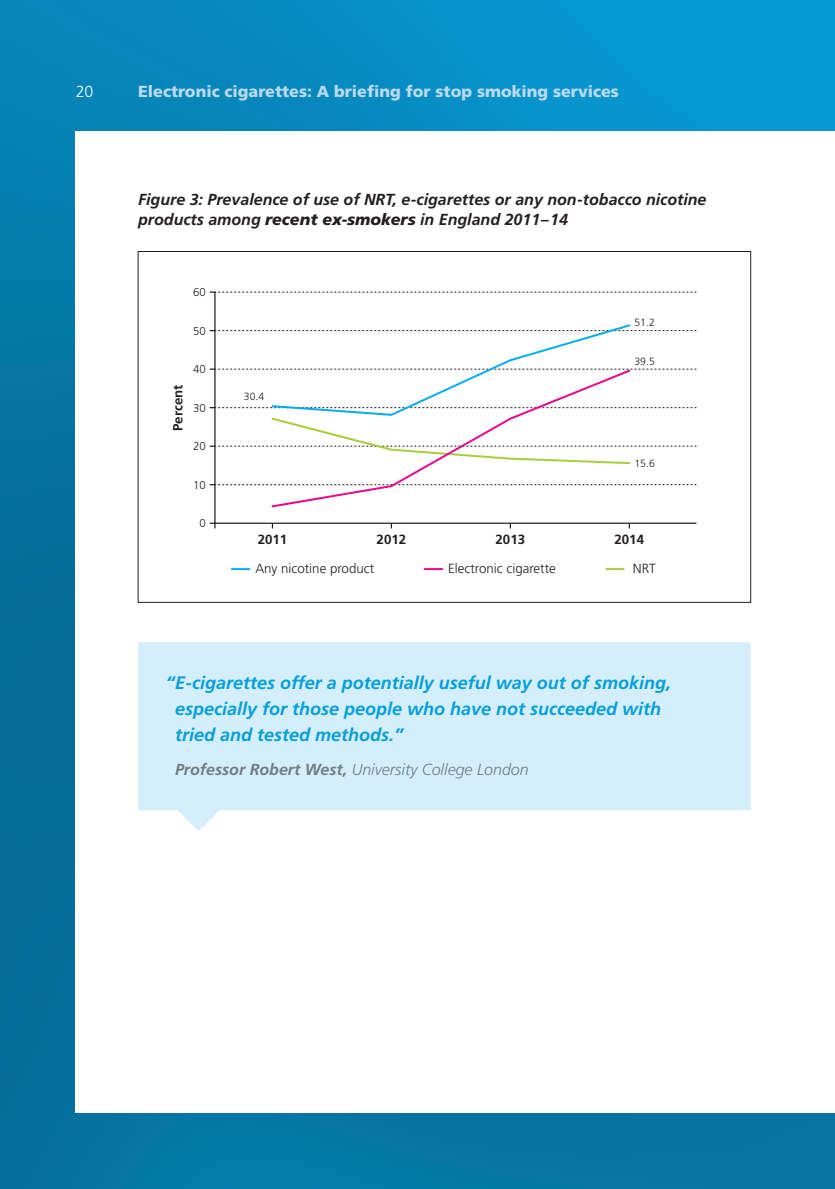
<style>
.page{position:relative;width:835px;height:1189px;background:#fff}
.page>*{position:absolute;margin:0;border:0;box-sizing:border-box;transform-origin:0 0}
.t1{font:italic 700 18px/26px "Frutiger LT Pro";color:#069edb}
.t2{font:italic 700 16px/20px "Frutiger LT Pro";color:#231f20}
.t3{font:900 16px "Frutiger LT Pro";color:#bcdaf2}
.t4{font:italic 300 16px "Frutiger LT Pro";color:#717d83}
.t5{font:300 16px "Frutiger LT Pro";color:#fff}
.t6{font:300 13.4px "Frutiger LT Pro";color:#231f20}
.t7{font:700 13.4px "Frutiger LT Pro";color:#231f20}
.t8{font:300 11.4px "Frutiger LT Pro";color:#231f20}
.t9{font:300 10.4px "Frutiger LT Pro";color:#231f20}
.s1{font-weight:900}
.s2{font-weight:700}
</style>
<div class="page">
<img style="left:0;top:0;width:835px;height:1189px">
<div style="left:76px;top:131px;width:759px;height:981px;background:#fff"></div>
<svg style="left:209px;top:291px;width:488px;height:233px"></svg>
<svg style="left:210px;top:522px;width:5px;height:6px"></svg>
<svg style="left:215px;top:292px;width:481px;height:1px"></svg>
<svg style="left:210px;top:484px;width:486px;height:1px"></svg>
<svg style="left:210px;top:323px;width:486px;height:142px"></svg>
<svg style="left:232px;top:568px;width:17px;height:2px"></svg>
<svg style="left:424px;top:568px;width:18px;height:2px"></svg>
<svg style="left:606px;top:568px;width:18px;height:2px"></svg>
<svg style="left:270px;top:368px;width:362px;height:141px"></svg>
<svg style="left:138px;top:642px;width:612px;height:189px;background:#d8f0fb"></svg>
<p class="t5" style="left:76px;top:86px;width:19px">20</p>
<p class="t3" style="left:138px;top:86px;width:482px">Electronic cigarettes: A briefing for stop smoking services</p>
<p class="t2" style="left:138px;top:191px;width:570px">Figure 3: Prevalence of use of NRT, e-cigarettes or any non-tobacco nicotine products among <span class="s1">recent ex-smokers</span> in England 2011–14</p>
<p class="t8" style="left:193px;top:288px;width:14px">60</p>
<p class="t8" style="left:193px;top:326px;width:14px">50</p>
<p class="t7" style="left:173px;top:431px;width:48px;rotate:-90deg">Percent</p>
<p class="t8" style="left:193px;top:365px;width:14px">40</p>
<p class="t8" style="left:193px;top:403px;width:14px">30</p>
<p class="t8" style="left:193px;top:442px;width:14px">20</p>
<p class="t8" style="left:193px;top:481px;width:14px">10</p>
<p class="t8" style="left:199px;top:519px;width:8px">0</p>
<p class="t9" style="left:244px;top:393px;width:22px">30.4</p>
<p class="t9" style="left:634px;top:319px;width:22px">51.2</p>
<p class="t9" style="left:634px;top:358px;width:22px">39.5</p>
<p class="t9" style="left:634px;top:459px;width:22px">15.6</p>
<p class="t7" style="left:258px;top:534px;width:31px">2011</p>
<p class="t7" style="left:376px;top:534px;width:31px">2012</p>
<p class="t7" style="left:495px;top:534px;width:31px">2013</p>
<p class="t7" style="left:614px;top:534px;width:31px">2014</p>
<p class="t6" style="left:255px;top:564px;width:120px">Any nicotine product</p>
<p class="t6" style="left:448px;top:564px;width:109px">Electronic cigarette</p>
<p class="t6" style="left:633px;top:564px;width:24px">NRT</p>
<p class="t1" style="left:175px;top:672px;width:497px;text-indent:-9px">“E-cigarettes offer a potentially useful way out of smoking, especially for those people who have not succeeded with tried and tested methods.”</p>
<p class="t4" style="left:175px;top:764px;width:355px"><span class="s2">Professor Robert West,</span> University College London</p>
</div>
